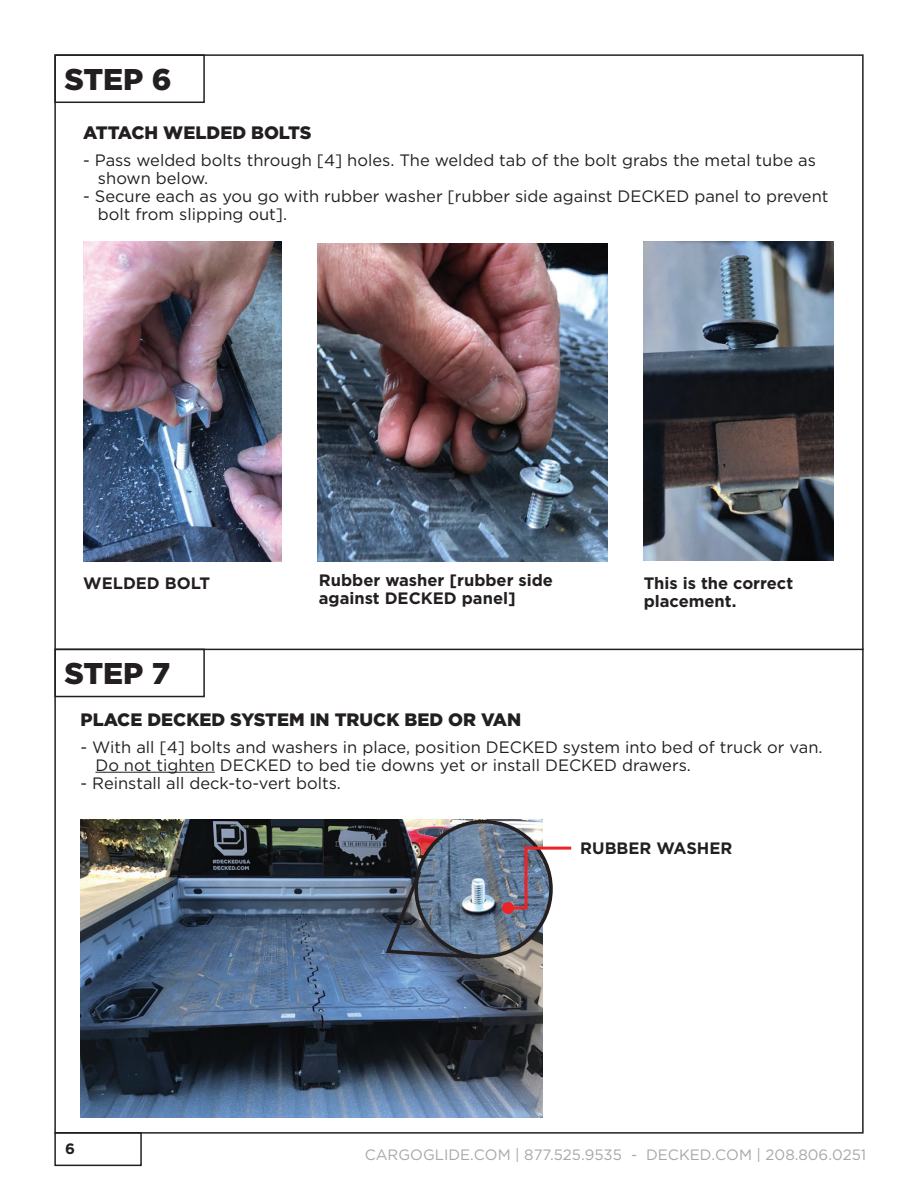
<style>
.page{position:relative;width:918px;height:1188px;background:#fff}
.page>*{position:absolute;margin:0;border:0;box-sizing:border-box;transform-origin:0 0}
.t1{font:900 30px "Gotham";color:#231f20}
.t2{font:900 18px "Gotham";color:#231f20}
.t3{font:16.5px/18px "Gotham";color:#231f20}
.t4{font:700 16.5px/18px "Gotham";color:#231f20}
.t5{font:15px "Gotham";color:#a6a8aa}
.t6{font:700 15px "Gotham";color:#231f20}
</style>
<div class="page">
<div style="left:54px;top:1132px;width:88px;height:34px;border:2px solid #231f20"></div>
<img style="left:83px;top:241px;width:199px;height:321px">
<img style="left:317px;top:244px;width:291px;height:318px">
<img style="left:644px;top:241px;width:190px;height:320px">
<hr style="left:95px;top:772px;width:120px;height:1px;background:#231f20">
<img style="left:81px;top:820px;width:461px;height:297px">
<img style="left:416px;top:822px;width:135px;height:134px;border-radius:67px">
<svg style="left:383px;top:867px;width:101px;height:94px;background:#5a6b81"></svg>
<svg style="left:505px;top:845px;width:67px;height:66px"></svg>
<div style="left:502px;top:902px;width:12px;height:12px;background:#ed2325;border-radius:50%"></div>
<div style="left:54px;top:54px;width:151px;height:49px;border:2px solid #231f20"></div>
<hr style="left:55px;top:649px;width:809px;height:1px;background:#231f20">
<div style="left:54px;top:649px;width:151px;height:48px;border:2px solid #231f20"></div>
<h1 class="t1" style="left:64px;top:58px;width:109px">STEP 6</h1>
<p class="t2" style="left:83px;top:120px;width:230px">ATTACH WELDED BOLTS</p>
<p class="t3" style="left:98px;top:150px;width:719px;text-indent:-15px">- Pass welded bolts through [4] holes. The welded tab of the bolt grabs the metal tube as shown below.</p>
<p class="t3" style="left:98px;top:186px;width:732px;text-indent:-15px">- Secure each as you go with rubber washer [rubber side against DECKED panel to prevent bolt from slipping out].</p>
<p class="t4" style="left:83px;top:574px;width:128px">WELDED BOLT</p>
<p class="t4" style="left:319px;top:571px;width:236px">Rubber washer [rubber side against DECKED panel]</p>
<p class="t4" style="left:644px;top:574px;width:151px">This is the correct placement.</p>
<h1 class="t1" style="left:65px;top:652px;width:107px">STEP 7</h1>
<p class="t2" style="left:81px;top:707px;width:442px">PLACE DECKED SYSTEM IN TRUCK BED OR VAN</p>
<p class="t3" style="left:95px;top:737px;width:729px;text-indent:-15px">- With all [4] bolts and washers in place, position DECKED system into bed of truck or van.<br>Do not tighten DECKED to bed tie downs yet or install DECKED drawers.</p>
<p class="t3" style="left:81px;top:773px;width:262px">- Reinstall all deck-to-vert bolts.</p>
<p class="t4" style="left:580px;top:839px;width:154px">RUBBER WASHER</p>
<p class="t6" style="left:65px;top:1139px;width:11px">6</p>
<p class="t5" style="left:365px;top:1146px;width:503px">CARGOGLIDE.COM | 877.525.9535 - DECKED.COM | 208.806.0251</p>
</div>
